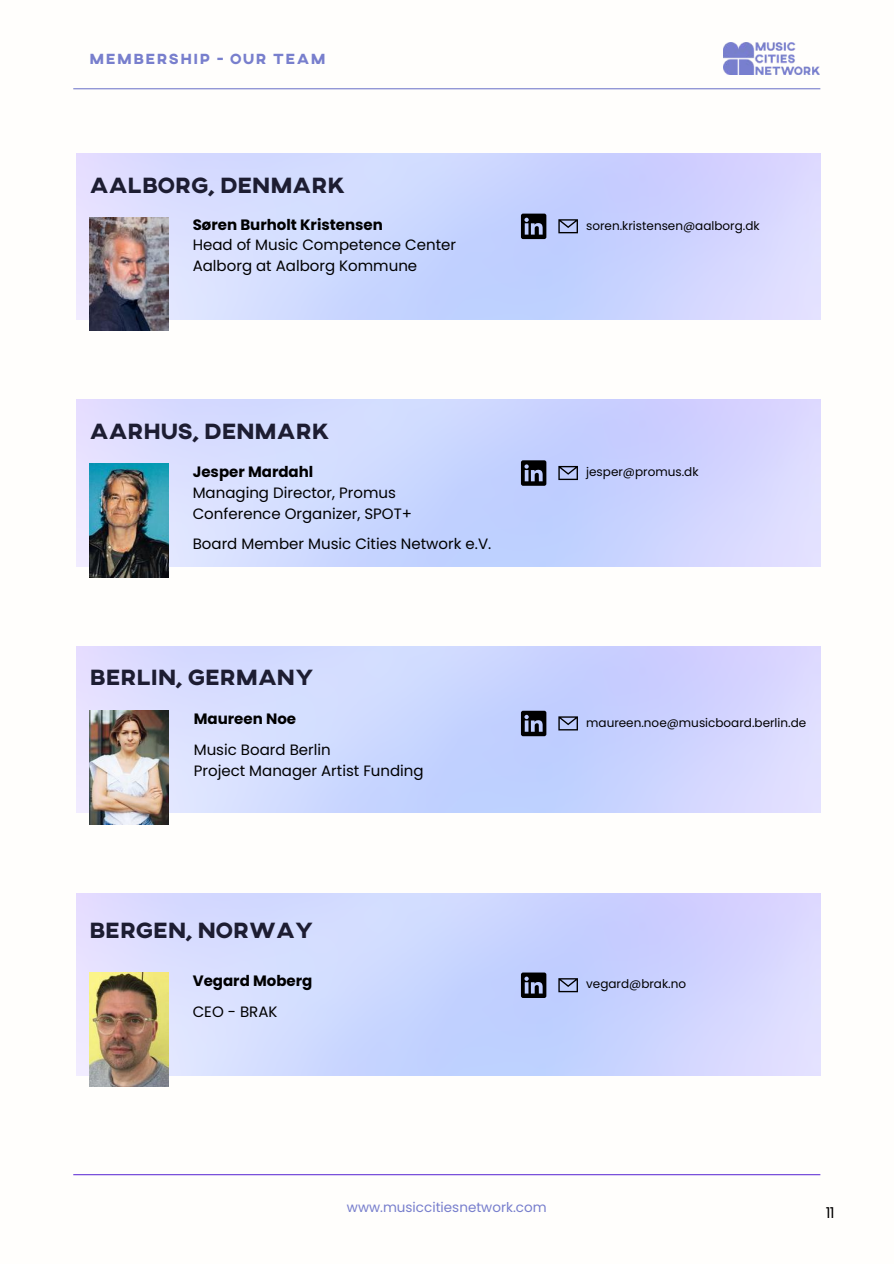
<style>
.page{position:relative;width:894px;height:1264px;background:#fff}
.page>*{position:absolute;margin:0;border:0;box-sizing:border-box;transform-origin:0 0}
.t1{font:800 22.5px "AXIS";color:#1d1d32}
.t2{font:15px/20.7px "Poppins";color:#000}
.t3{font:700 15px "Poppins";color:#000}
.t4{font:800 15px "AXIS";letter-spacing:.1em;color:#787fcd}
.t5{font:13.5px "Poppins";color:#787fcd}
.t6{font:12px "Poppins";color:#000}
</style>
<div class="page">
<img style="left:76px;top:646px;width:744px;height:167px">
<img style="left:89px;top:710px;width:79px;height:114px">
<hr style="left:73px;top:1174px;width:747px;height:1px;background:#693bd7">
<hr style="left:73px;top:88px;width:747px;height:1px;background:#787fcd">
<img style="left:723px;top:42px;width:96px;height:33px">
<img style="left:76px;top:400px;width:744px;height:166px">
<img style="left:90px;top:464px;width:79px;height:113px">
<img style="left:76px;top:893px;width:744px;height:182px">
<img style="left:90px;top:972px;width:79px;height:114px">
<svg style="left:558px;top:466px;width:19px;height:14px"></svg>
<svg style="left:521px;top:460px;width:25px;height:26px"></svg>
<svg style="left:558px;top:716px;width:19px;height:14px"></svg>
<svg style="left:521px;top:710px;width:25px;height:26px"></svg>
<svg style="left:558px;top:978px;width:19px;height:14px"></svg>
<svg style="left:521px;top:972px;width:25px;height:26px"></svg>
<img style="left:76px;top:153px;width:744px;height:167px">
<img style="left:90px;top:217px;width:79px;height:114px">
<svg style="left:558px;top:219px;width:19px;height:14px"></svg>
<svg style="left:521px;top:214px;width:25px;height:25px"></svg>
<p class="t4" style="left:89px;top:49px;width:238px">MEMBERSHIP - OUR TEAM</p>
<h1 class="t1" style="left:90px;top:170px;width:256px">AALBORG, DENMARK</h1>
<p class="t3" style="left:193px;top:214px;width:192px">Søren Burholt Kristensen</p>
<p class="t2" style="left:193px;top:235px;width:265px;line-height:20.2px">Head of Music Competence Center<br>Aalborg at Aalborg Kommune</p>
<h1 class="t1" style="left:90px;top:417px;width:241px">AARHUS, DENMARK</h1>
<p class="t3" style="left:193px;top:461px;width:122px">Jesper Mardahl</p>
<p class="t2" style="left:193px;top:482px;width:221px">Managing Director, Promus<br>Conference Organizer, SPOT+</p>
<p class="t2" style="left:193px;top:533px;width:300px">Board Member Music Cities Network e.V.</p>
<h1 class="t1" style="left:90px;top:662px;width:225px">BERLIN, GERMANY</h1>
<p class="t3" style="left:194px;top:708px;width:104px">Maureen Noe</p>
<p class="t2" style="left:194px;top:739px;width:231px">Music Board Berlin<br>Project Manager Artist Funding</p>
<h1 class="t1" style="left:89px;top:915px;width:226px">BERGEN, NORWAY</h1>
<p class="t3" style="left:193px;top:970px;width:121px">Vegard Moberg</p>
<p class="t2" style="left:193px;top:1001px;width:86px">CEO - BRAK</p>
<p class="t6" style="left:586px;top:217px;width:175px">soren.kristensen@aalborg.dk</p>
<p class="t6" style="left:586px;top:463px;width:114px">jesper@promus.dk</p>
<p class="t6" style="left:586px;top:714px;width:221px">maureen.noe@musicboard.berlin.de</p>
<p class="t6" style="left:586px;top:975px;width:101px">vegard@brak.no</p>
<p class="t5" style="left:347px;top:1198px;width:201px">www.musiccitiesnetwork.com</p>
<p class="t2" style="left:825px;top:1202px;width:10px">11</p>
</div>
